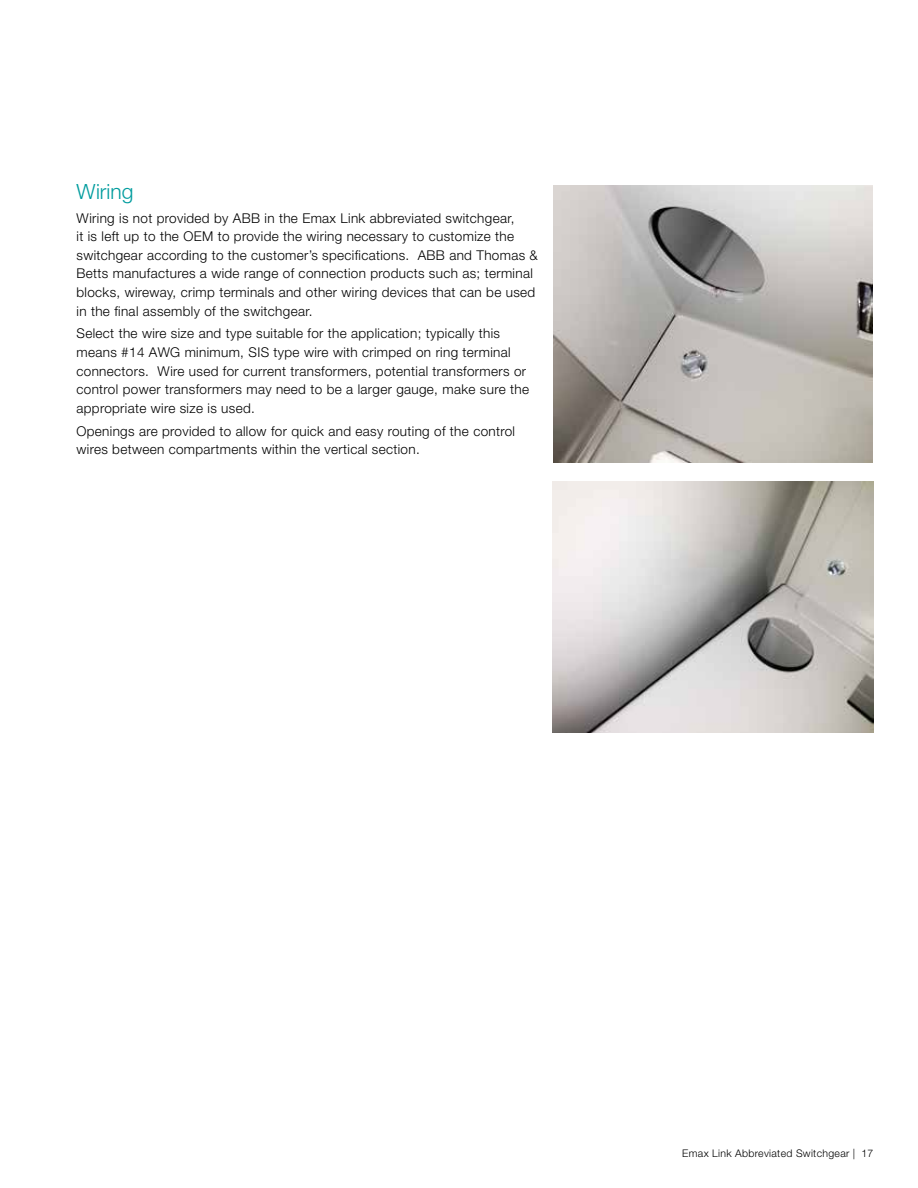
<style>
.page{position:relative;width:918px;height:1188px;background:#fff}
.page>*{position:absolute;margin:0;border:0;box-sizing:border-box;transform-origin:0 0}
.t1{font:300 21px "Helvetica Neue LT Std";color:#009c9e}
.t2{font:300 13.5px/18.6px "Helvetica Neue LT Std";letter-spacing:.025em;color:#000}
.t3{font:300 10.5px "Helvetica Neue LT Std";letter-spacing:.03em;color:#000}
</style>
<div class="page">
<img style="left:554px;top:185px;width:319px;height:278px">
<img style="left:552px;top:481px;width:322px;height:251px">
<h1 class="t1" style="left:77px;top:179px;width:58px">Wiring</h1>
<p class="t2" style="left:77px;top:208px;width:463px">Wiring is not provided by ABB in the Emax Link abbreviated switchgear,<br>it is left up to the OEM to provide the wiring necessary to customize the switchgear according to the customer’s specifications. ABB and Thomas &amp; Betts manufactures a wide range of connection products such as; terminal blocks, wireway, crimp terminals and other wiring devices that can be used in the final assembly of the switchgear.</p>
<p class="t2" style="left:77px;top:324px;width:454px">Select the wire size and type suitable for the application; typically this means #14 AWG minimum, SIS type wire with crimped on ring terminal connectors. Wire used for current transformers, potential transformers or control power transformers may need to be a larger gauge, make sure the appropriate wire size is used.</p>
<p class="t2" style="left:77px;top:421px;width:440px">Openings are provided to allow for quick and easy routing of the control wires between compartments within the vertical section.</p>
<p class="t3" style="left:682px;top:1147px;width:193px">Emax Link Abbreviated Switchgear | 17</p>
</div>
